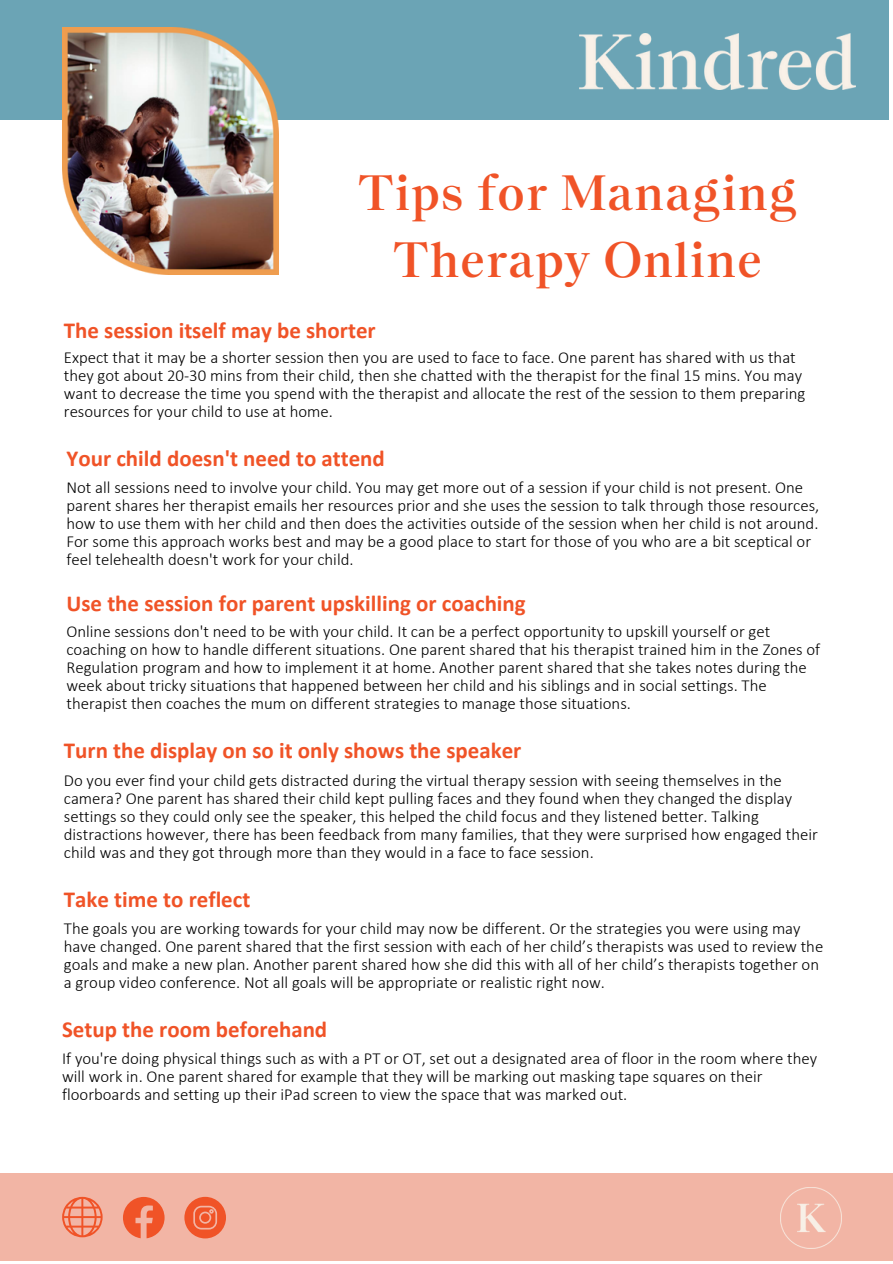
<style>
.page{position:relative;width:893px;height:1264px;background:#fff}
.page>*{position:absolute;margin:0;border:0;box-sizing:border-box;transform-origin:0 0}
.t1{font:600 49.5px/66.3px "Nantes";letter-spacing:.035em;color:#f05327;text-align:center}
.t2{font:700 22.95px "Calibri";color:#f05327}
.t3{font:300 16.8px/18px "Calibri";color:#000}
</style>
<div class="page">
<div style="left:0;top:1173px;width:892px;height:87px;background:#f2b5a5"></div>
<div style="left:0;top:0;width:888px;height:119px;background:#6ba4b5"></div>
<svg style="left:123px;top:1197px;width:41px;height:41px"></svg>
<svg style="left:184px;top:1196px;width:42px;height:42px"></svg>
<svg style="left:62px;top:1196px;width:41px;height:41px"></svg>
<img style="left:579px;top:33px;width:276px;height:57px">
<img style="left:780px;top:1187px;width:61px;height:60px">
<img style="left:62px;top:28px;width:216px;height:246px">
<h1 class="t1" style="left:358px;top:159px;width:439px">Tips for Managing<br>Therapy Online</h1>
<h2 class="t2" style="left:64px;top:321px;width:313px">The session itself may be shorter</h2>
<p class="t3" style="left:64px;top:350px;width:743px">Expect that it may be a shorter session then you are used to face to face. One parent has shared with us that they got about 20-30 mins from their child, then she chatted with the therapist for the final 15 mins. You may want to decrease the time you spend with the therapist and allocate the rest of the session to them preparing resources for your child to use at home.</p>
<h2 class="t2" style="left:66px;top:449px;width:320px">Your child doesn't need to attend</h2>
<p class="t3" style="left:66px;top:479px;width:754px">Not all sessions need to involve your child. You may get more out of a session if your child is not present. One parent shares her therapist emails her resources prior and she uses the session to talk through those resources, how to use them with her child and then does the activities outside of the session when her child is not around.<br>For some this approach works best and may be a good place to start for those of you who are a bit sceptical or feel telehealth doesn't work for your child.</p>
<h2 class="t2" style="left:66px;top:593px;width:460px">Use the session for parent upskilling or coaching</h2>
<p class="t3" style="left:66px;top:624px;width:755px">Online sessions don't need to be with your child. It can be a perfect opportunity to upskill yourself or get coaching on how to handle different situations. One parent shared that his therapist trained him in the Zones of Regulation program and how to implement it at home. Another parent shared that she takes notes during the week about tricky situations that happened between her child and his siblings and in social settings. The therapist then coaches the mum on different strategies to manage those situations.</p>
<h2 class="t2" style="left:64px;top:741px;width:459px">Turn the display on so it only shows the speaker</h2>
<p class="t3" style="left:64px;top:772px;width:755px">Do you ever find your child gets distracted during the virtual therapy session with seeing themselves in the camera? One parent has shared their child kept pulling faces and they found when they changed the display settings so they could only see the speaker, this helped the child focus and they listened better. Talking distractions however, there has been feedback from many families, that they were surprised how engaged their child was and they got through more than they would in a face to face session.</p>
<h2 class="t2" style="left:64px;top:890px;width:188px">Take time to reflect</h2>
<p class="t3" style="left:64px;top:920px;width:760px">The goals you are working towards for your child may now be different. Or the strategies you were using may have changed. One parent shared that the first session with each of her child’s therapists was used to review the goals and make a new plan. Another parent shared how she did this with all of her child’s therapists together on a group video conference. Not all goals will be appropriate or realistic right now.</p>
<h2 class="t2" style="left:62px;top:1019px;width:266px">Setup the room beforehand</h2>
<p class="t3" style="left:62px;top:1050px;width:756px">If you're doing physical things such as with a PT or OT, set out a designated area of floor in the room where they will work in. One parent shared for example that they will be marking out masking tape squares on their floorboards and setting up their iPad screen to view the space that was marked out.</p>
</div>
